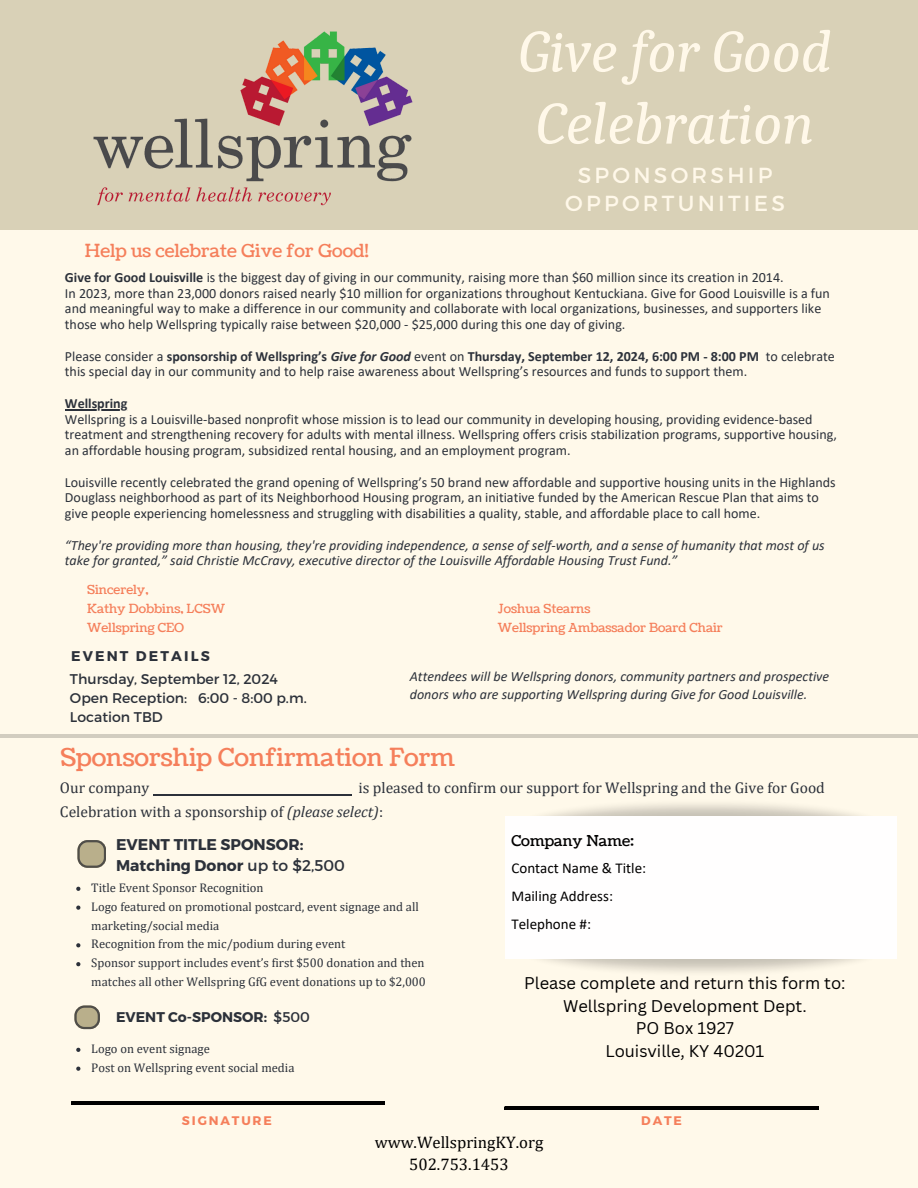
<style>
.page{position:relative;width:918px;height:1188px;background:#fff9ea}
.page>*{position:absolute;margin:0;border:0;box-sizing:border-box;transform-origin:0 0}
.t1{font:italic 60.15px/72px "Caladea";color:#fff8e9}
.t2{font:24.9px "Coustard";color:#f57f5b}
.t3{font:21.75px/28.2px "Montserrat";letter-spacing:.15em;color:#fff8e9;text-align:center}
.t4{font:18px "Coustard";color:#f57f5b}
.t5{font:16.8px/22.5px "Cambria";color:#000;text-align:center}
.t6{font:16.5px/22.5px "Canva Sans";color:#000;text-align:center}
.t7{font:15.6px/23.7px "Cambria";color:#2c313a}
.t8{font:700 15.6px/21.3px "Montserrat";color:#2c313a}
.t9{font:15px/27.8px "Calibri";color:#000}
.t10{font:14.1px/15.8px "Calibri";color:#2c313a}
.t11{font:italic 14.1px/15.8px "Calibri";color:#2c313a}
.t12{font:14.1px/19.2px "Montserrat";color:#2c313a}
.t13{font:700 14.1px "Montserrat";color:#2c313a}
.t14{font:700 14.1px "Montserrat";letter-spacing:.15em;color:#2c313a}
.t15{font:12.6px/18.9px "Cambria";color:#2c313a}
.t16{font:12.6px "Coustard";color:#f57f5b}
.t17{font:700 12.45px "Montserrat";letter-spacing:.15em;color:#f57f5b}
.s1{font-weight:700}
.s2{font-weight:700;font-style:italic}
.s3{font-style:italic}
.s4{font-weight:400}
.s5{font-family:"Coustard"}
</style>
<div class="page">
<div style="left:0;top:0;width:918px;height:230px;background:#d9d1b7"></div>
<svg style="left:71px;top:1102px;width:314px;height:3px"></svg>
<img style="left:93px;top:31px;width:320px;height:175px">
<svg style="left:77px;top:840px;width:29px;height:28px"></svg>
<hr style="left:0;top:734px;width:918px;height:3px;background:#d2cdc0">
<svg style="left:505px;top:1107px;width:314px;height:3px"></svg>
<hr style="left:65px;top:409px;width:63px;height:1px;background:#2c313a">
<hr style="left:153px;top:794px;width:199px;height:2px;background:#2c313a">
<svg style="left:76px;top:887px;width:4px;height:4px"></svg>
<svg style="left:76px;top:906px;width:4px;height:4px"></svg>
<svg style="left:76px;top:943px;width:4px;height:4px"></svg>
<svg style="left:76px;top:962px;width:4px;height:4px"></svg>
<div style="left:505px;top:816px;width:392px;height:143px;background:#fff"></div>
<svg style="left:74px;top:1005px;width:26px;height:24px"></svg>
<svg style="left:76px;top:1048px;width:4px;height:4px"></svg>
<svg style="left:76px;top:1067px;width:4px;height:4px"></svg>
<h6 class="t1" style="left:519px;top:16px;width:314px">Give for Good<br>Celebration</h6>
<h6 class="t4" style="left:85px;top:238px;width:285px">Help us celebrate Give for Good!</h6>
<h6 class="t3" style="left:565px;top:160px;width:221px">SPONSORSHIP<br>OPPORTUNITIES</h6>
<h1 class="t10" style="left:65px;top:270px;width:767px"><span class="s1">Give for Good Louisville</span> is the biggest day of giving in our community, raising more than $60 million since its creation in 2014.<br>In 2023, more than 23,000 donors raised nearly $10 million for organizations throughout Kentuckiana. Give for Good Louisville is a fun and meaningful way to make a difference in our community and collaborate with local organizations, businesses, and supporters like those who help Wellspring typically raise between $20,000 - $25,000 during this one day of giving.</h1>
<h3 class="t10" style="left:65px;top:349px;width:771px">Please consider a <span class="s1">sponsorship of Wellspring’s</span> <span class="s2">Give for Good</span> event on <span class="s1">Thursday, September 12, 2024, 6:00 PM - 8:00 PM</span> to celebrate this special day in our community and to help raise awareness about Wellspring’s resources and funds to support them.</h3>
<p class="t10" style="left:65px;top:396px;width:773px"><span class="s1">Wellspring<br></span>Wellspring is a Louisville-based nonprofit whose mission is to lead our community in developing housing, providing evidence-based treatment and strengthening recovery for adults with mental illness. Wellspring offers crisis stabilization programs, supportive housing, an affordable housing program, subsidized rental housing, and an employment program.</p>
<h4 class="t10" style="left:65px;top:475px;width:772px">Louisville recently celebrated the grand opening of Wellspring’s 50 brand new affordable and supportive housing units in the Highlands<br>Douglass neighborhood as part of its Neighborhood Housing program, an initiative funded by the American Rescue Plan that aims to give people experiencing homelessness and struggling with disabilities a quality, stable, and affordable place to call home.</h4>
<h6 class="t11" style="left:65px;top:538px;width:761px">“They're providing more than housing, they're providing independence, a sense of self-worth, and a sense of humanity that most of us take for granted,” said Christie McCravy, executive director of the Louisville Affordable Housing Trust Fund.”</h6>
<p class="t16" style="left:87px;top:581px;width:63px">Sincerely,</p>
<h6 class="t16" style="left:87px;top:600px;width:139px">Kathy Dobbins, LCSW</h6>
<h6 class="t16" style="left:87px;top:619px;width:98px">Wellspring CEO</h6>
<p class="t14" style="left:71px;top:647px;width:140px">EVENT DETAILS</p>
<h6 class="t12" style="left:70px;top:669px;width:238px">Thursday, September 12, 2024<br>Open Reception: 6:00 - 8:00 p.m.<br>Location TBD</h6>
<p class="t16" style="left:498px;top:600px;width:94px">Joshua Stearns</p>
<p class="t16" style="left:498px;top:619px;width:226px">Wellspring Ambassador Board Chair</p>
<p class="t11" style="left:410px;top:669px;width:421px;line-height:18px">Attendees will be Wellspring donors, community partners and prospective donors who are supporting Wellspring during Give for Good Louisville.</p>
<p class="t2" style="left:60px;top:741px;width:396px">Sponsorship Confirmation Form</p>
<p class="t7" style="left:60px;top:776px;width:91px">Our company</p>
<p class="t7" style="left:60px;top:776px;width:766px;text-indent:298px">is pleased to confirm our support for Wellspring and the Give for Good<br>Celebration with a sponsorship of <span class="s3">(please select)</span>:</p>
<p class="t8" style="left:116px;top:833px;width:230px">EVENT TITLE SPONSOR:<br>Matching Donor <span class="s4">up to $2,500</span></p>
<h5 class="t15" style="left:91px;top:878px;width:174px">Title Event Sponsor Recognition</h5>
<h6 class="t15" style="left:91px;top:897px;width:329px">Logo featured on promotional postcard, event signage and all marketing/social media</h6>
<h6 class="t15" style="left:91px;top:934px;width:256px">Recognition from the mic/podium during event</h6>
<p class="t15" style="left:91px;top:953px;width:336px">Sponsor support includes event’s first $500 donation and then matches all other Wellspring GfG event donations up to $2,000</p>
<p class="t9" style="left:512px;top:828px;width:136px"><span class="s5">Company Name:<br></span>Contact Name &amp; Title:<br>Mailing Address:<br>Telephone #:</p>
<p class="t6" style="left:524px;top:972px;width:323px">Please complete and return this form to:<br>Wellspring Development Dept.<br>PO Box 1927<br>Louisville, KY 40201</p>
<p class="t13" style="left:116px;top:1008px;width:195px">EVENT Co-SPONSOR: <span class="s4">$500</span></p>
<h4 class="t15" style="left:91px;top:1039px;width:120px">Logo on event signage</h4>
<h6 class="t15" style="left:91px;top:1058px;width:205px">Post on Wellspring event social media</h6>
<h2 class="t17" style="left:182px;top:1113px;width:91px">SIGNATURE</h2>
<h6 class="t17" style="left:641px;top:1113px;width:42px">DATE</h6>
<p class="t5" style="left:375px;top:1130px;width:170px">www.WellspringKY.org<br>502.753.1453</p>
</div>
